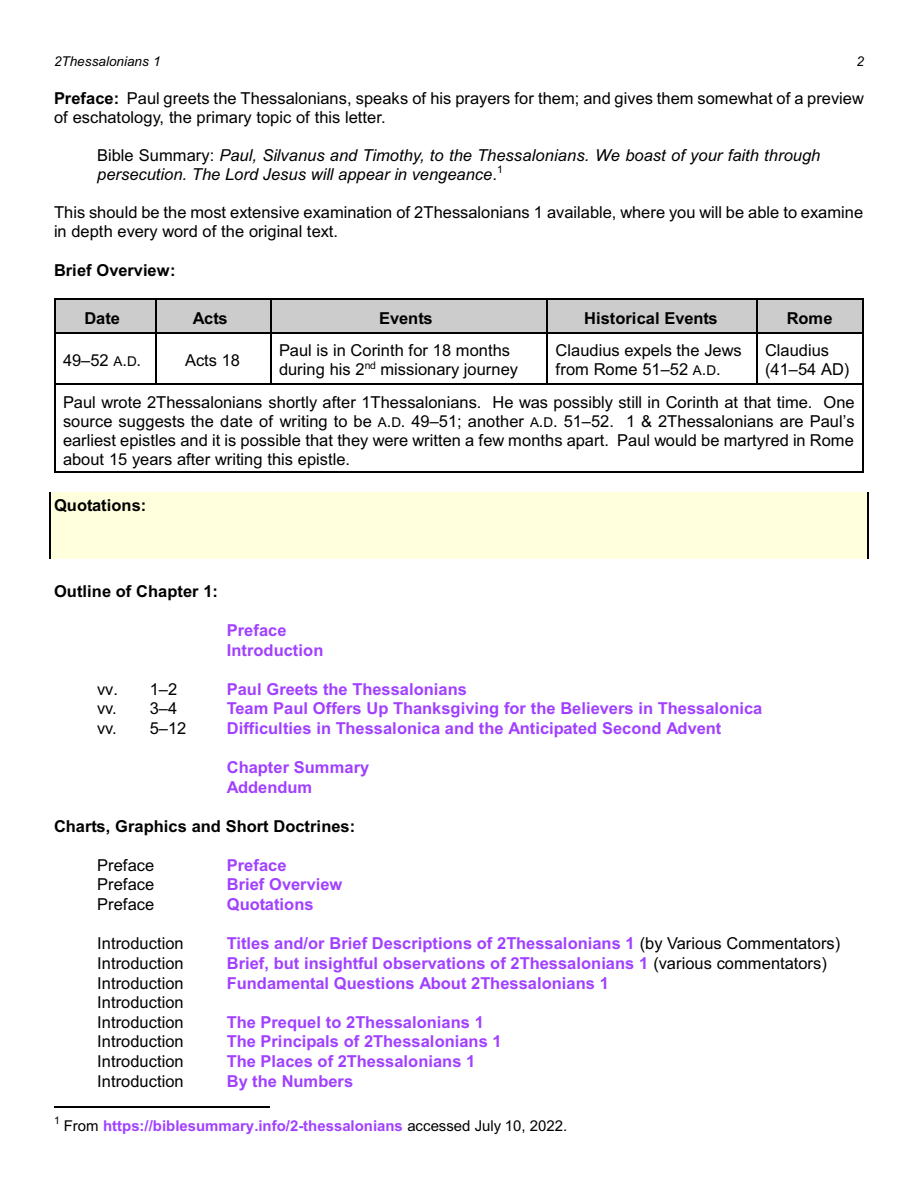
<style>
.page{position:relative;width:918px;height:1188px;background:#fff}
.page>*{position:absolute;margin:0;border:0;box-sizing:border-box;transform-origin:0 0}
.t1{font:16.5px/19px "Arial";color:#000}
.t2{font:700 16.5px/19.8px "Arial";color:#a140ff}
.t3{font:italic 16.5px/19px "Arial";color:#000}
.t4{font:700 16.5px "Arial";color:#000}
.t5{font:700 15px "Arial";color:#a140ff}
.t6{font:italic 13.5px "Arial";color:#000}
.t7{font:10.5px "Arial";color:#000}
.s1{font-weight:700}
.s2{font-style:normal}
.s3{font-size:13.5px}
.s4{font-weight:400;color:#000}
</style>
<div class="page">
<div style="left:54px;top:299px;width:101px;height:33px;background:#ccc"></div>
<hr style="left:54px;top:299px;width:1px;height:33px;background:#000">
<hr style="left:54px;top:299px;width:101px;height:1px;background:#000">
<div style="left:155px;top:299px;width:115px;height:33px;background:#ccc"></div>
<hr style="left:155px;top:299px;width:2px;height:33px;background:#000">
<hr style="left:155px;top:299px;width:115px;height:1px;background:#000">
<div style="left:270px;top:299px;width:277px;height:33px;background:#ccc"></div>
<hr style="left:270px;top:299px;width:1px;height:33px;background:#000">
<hr style="left:270px;top:299px;width:277px;height:1px;background:#000">
<div style="left:547px;top:299px;width:209px;height:33px;background:#ccc"></div>
<hr style="left:547px;top:299px;width:1px;height:33px;background:#000">
<hr style="left:547px;top:299px;width:209px;height:1px;background:#000">
<div style="left:756px;top:299px;width:108px;height:33px;background:#ccc"></div>
<hr style="left:756px;top:299px;width:1px;height:33px;background:#000">
<hr style="left:863px;top:299px;width:1px;height:33px;background:#000">
<hr style="left:756px;top:299px;width:108px;height:1px;background:#000">
<hr style="left:54px;top:332px;width:1px;height:51px;background:#000">
<hr style="left:54px;top:332px;width:101px;height:1px;background:#000">
<hr style="left:155px;top:332px;width:2px;height:51px;background:#000">
<hr style="left:155px;top:332px;width:115px;height:1px;background:#000">
<hr style="left:270px;top:332px;width:1px;height:51px;background:#000">
<hr style="left:270px;top:332px;width:277px;height:1px;background:#000">
<hr style="left:547px;top:332px;width:1px;height:51px;background:#000">
<hr style="left:547px;top:332px;width:209px;height:1px;background:#000">
<hr style="left:756px;top:332px;width:1px;height:51px;background:#000">
<hr style="left:863px;top:332px;width:1px;height:51px;background:#000">
<hr style="left:756px;top:332px;width:108px;height:1px;background:#000">
<hr style="left:54px;top:383px;width:1px;height:90px;background:#000">
<hr style="left:54px;top:383px;width:101px;height:2px;background:#000">
<hr style="left:54px;top:472px;width:101px;height:1px;background:#000">
<hr style="left:155px;top:383px;width:115px;height:2px;background:#000">
<hr style="left:155px;top:472px;width:115px;height:1px;background:#000">
<hr style="left:270px;top:383px;width:277px;height:2px;background:#000">
<hr style="left:270px;top:472px;width:277px;height:1px;background:#000">
<hr style="left:547px;top:383px;width:209px;height:2px;background:#000">
<hr style="left:547px;top:472px;width:209px;height:1px;background:#000">
<hr style="left:863px;top:383px;width:1px;height:90px;background:#000">
<hr style="left:756px;top:383px;width:108px;height:2px;background:#000">
<hr style="left:756px;top:472px;width:108px;height:1px;background:#000">
<div style="left:50px;top:492px;width:818px;height:26px;background:#ffffde"></div>
<div style="left:50px;top:518px;width:818px;height:22px;background:#ffffde"></div>
<div style="left:50px;top:540px;width:818px;height:19px;background:#ffffde"></div>
<svg style="left:50px;top:492px;width:1px;height:67px"></svg>
<svg style="left:867px;top:492px;width:1px;height:67px"></svg>
<hr style="left:54px;top:1107px;width:216px;height:1px;background:#000">
<p class="t6" style="left:54px;top:57px;width:108px">2Thessalonians 1</p>
<p class="t6" style="left:856px;top:57px;width:9px">2</p>
<p class="t1" style="left:54px;top:90px;width:811px"><span class="s1">Preface:</span> Paul greets the Thessalonians, speaks of his prayers for them; and gives them somewhat of a preview of eschatology, the primary topic of this letter.</p>
<p class="t3" style="left:97px;top:147px;width:725px"><span class="s2">Bible Summary:</span> Paul, Silvanus and Timothy, to the Thessalonians. We boast of your faith through persecution. The Lord Jesus will appear in vengeance<span class="s2">.</span><sup>1</sup></p>
<p class="t1" style="left:54px;top:204px;width:811px">This should be the most extensive examination of 2Thessalonians 1 available, where you will be able to examine in depth every word of the original text.</p>
<p class="t4" style="left:54px;top:264px;width:123px">Brief Overview:</p>
<p class="t4" style="left:84px;top:312px;width:37px">Date</p>
<p class="t4" style="left:193px;top:312px;width:36px">Acts</p>
<p class="t4" style="left:379px;top:312px;width:55px">Events</p>
<p class="t4" style="left:584px;top:312px;width:135px">Historical Events</p>
<p class="t4" style="left:787px;top:312px;width:47px">Rome</p>
<p class="t1" style="left:63px;top:352px;width:80px">49–52 <span class="s3">A</span>.<span class="s3">D</span>.</p>
<p class="t1" style="left:185px;top:352px;width:57px">Acts 18</p>
<p class="t1" style="left:279px;top:343px;width:241px">Paul is in Corinth for 18 months during his 2<sup>nd</sup> missionary journey</p>
<p class="t1" style="left:556px;top:343px;width:188px">Claudius expels the Jews from Rome 51–52 <span class="s3">A</span>.<span class="s3">D</span>.</p>
<p class="t1" style="left:765px;top:343px;width:86px">Claudius (41–54 AD)</p>
<p class="t1" style="left:63px;top:394px;width:793px;text-align:justify">Paul wrote 2Thessalonians shortly after 1Thessalonians. He was possibly still in Corinth at that time. One source suggests the date of writing to be <span class="s3">A</span>.<span class="s3">D</span>. 49–51; another <span class="s3">A</span>.<span class="s3">D</span>. 51–52. 1 &amp; 2Thessalonians are Paul’s earliest epistles and it is possible that they were written a few months apart. Paul would be martyred in Rome about 15 years after writing this epistle.</p>
<p class="t4" style="left:54px;top:499px;width:94px">Quotations:</p>
<p class="t4" style="left:54px;top:585px;width:166px">Outline of Chapter 1:</p>
<p class="t2" style="left:227px;top:622px;width:98px">Preface<br>Introduction</p>
<p class="t1" style="left:97px;top:681px;width:82px">vv. 1–2</p>
<p class="t2" style="left:227px;top:680px;width:242px">Paul Greets the Thessalonians</p>
<p class="t1" style="left:97px;top:701px;width:82px">vv. 3–4</p>
<p class="t2" style="left:227px;top:700px;width:537px">Team Paul Offers Up Thanksgiving for the Believers in Thessalonica</p>
<p class="t1" style="left:97px;top:720px;width:91px">vv. 5–12</p>
<p class="t2" style="left:227px;top:720px;width:496px">Difficulties in Thessalonica and the Anticipated Second Advent</p>
<p class="t2" style="left:227px;top:759px;width:144px">Chapter Summary<br>Addendum</p>
<p class="t4" style="left:54px;top:820px;width:303px">Charts, Graphics and Short Doctrines:</p>
<p class="t1" style="left:97px;top:857px;width:59px">Preface</p>
<p class="t2" style="left:227px;top:856px;width:61px">Preface</p>
<p class="t1" style="left:97px;top:877px;width:59px">Preface</p>
<p class="t2" style="left:227px;top:876px;width:117px">Brief Overview</p>
<p class="t1" style="left:97px;top:896px;width:59px">Preface</p>
<p class="t2" style="left:227px;top:896px;width:88px">Quotations</p>
<p class="t1" style="left:97px;top:935px;width:88px">Introduction</p>
<p class="t2" style="left:227px;top:935px;width:615px">Titles and/or Brief Descriptions of 2Thessalonians 1 <span class="s4">(by Various Commentators)</span></p>
<p class="t1" style="left:97px;top:955px;width:88px">Introduction</p>
<p class="t2" style="left:227px;top:955px;width:602px">Brief, but insightful observations of 2Thessalonians 1 <span class="s4">(various commentators)</span></p>
<p class="t1" style="left:97px;top:975px;width:88px">Introduction</p>
<p class="t2" style="left:227px;top:975px;width:384px">Fundamental Questions About 2Thessalonians 1</p>
<p class="t1" style="left:97px;top:994px;width:88px;line-height:19.6px">Introduction<br>Introduction</p>
<p class="t2" style="left:227px;top:1013px;width:259px">The Prequel to 2Thessalonians 1</p>
<p class="t1" style="left:97px;top:1034px;width:88px">Introduction</p>
<p class="t2" style="left:227px;top:1033px;width:276px">The Principals of 2Thessalonians 1</p>
<p class="t1" style="left:97px;top:1053px;width:88px">Introduction</p>
<p class="t2" style="left:227px;top:1053px;width:250px">The Places of 2Thessalonians 1</p>
<p class="t1" style="left:97px;top:1073px;width:88px">Introduction</p>
<p class="t2" style="left:227px;top:1073px;width:128px">By the Numbers</p>
<p class="t7" style="left:54px;top:1116px;width:7px">1</p>
<p class="t5" style="left:64px;top:1120px;width:505px"><span class="s4">From</span> https://biblesummary.info/2-thessalonians <span class="s4">accessed July 10, 2022.</span></p>
</div>
